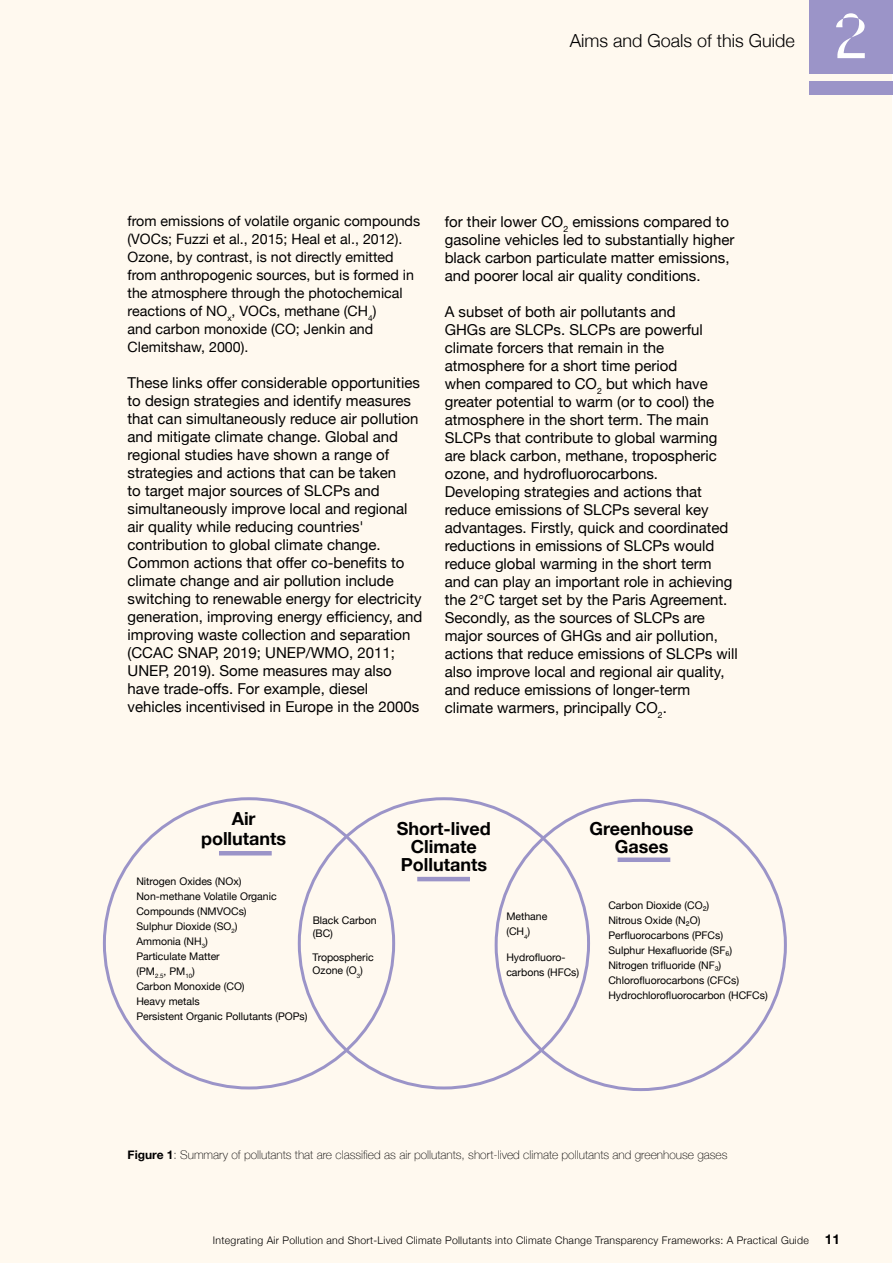
<style>
.page{position:relative;width:893px;height:1263px;background:#fff}
.page>*{position:absolute;margin:0;border:0;box-sizing:border-box;transform-origin:0 0}
.t1{font:63px "Parabole";color:#fff}
.t2{font:700 18px/18px "Helvetica Neue";color:#000;text-align:center}
.t3{font:300 18px "Helvetica Neue";color:#000}
.t4{font:15px/18px "Helvetica Neue";color:#000}
.t5{font:14.25px/18px "Helvetica Neue";color:#000}
.t6{font:700 13.5px "Helvetica Neue";color:#000}
.t7{font:100 12px "Helvetica Neue";color:#000}
.t8{font:10.5px/15px "Helvetica Neue";color:#000}
.t9{font:300 10.5px "Helvetica Neue";letter-spacing:.025em;color:#000}
.s1{font-size:14.25px}
.s2{font-weight:700}
</style>
<div class="page">
<hr style="left:0;top:0;width:1px;height:1263px;background:#fff9ef">
<div style="left:0;top:0;width:892px;height:1262px;background:#fff9ef"></div>
<div style="left:809px;top:0;width:84px;height:74px;background:#9b94c8"></div>
<div style="left:809px;top:81px;width:84px;height:13px;background:#9b94c8"></div>
<hr style="left:219px;top:851px;width:53px;height:4px;background:#9b94c8">
<hr style="left:417px;top:877px;width:53px;height:4px;background:#9b94c8">
<div style="left:618px;top:857px;width:52px;height:5px;background:#9b94c8"></div>
<p class="t3" style="left:570px;top:26px;width:227px">Aims and Goals of this Guide</p>
<h1 class="t1" style="left:834px;top:1px;width:34px">2</h1>
<p class="t5" style="left:128px;top:213px;width:294px">from emissions of volatile organic compounds (VOCs; Fuzzi et al., 2015; Heal et al., 2012).<br>Ozone, by contrast, is not directly emitted from anthropogenic sources, but is formed in the atmosphere through the photochemical reactions of NO<sub>x</sub>, VOCs, methane (CH<sub>4</sub>)<br>and carbon monoxide (CO; Jenkin and Clemitshaw, 2000).</p>
<p class="t4" style="left:128px;top:375px;width:296px">These links offer considerable opportunities to design strategies and identify measures that can simultaneously reduce air pollution and mitigate climate change. Global and regional studies have shown a range of strategies and actions that can be taken<br>to target major sources of SLCPs and simultaneously improve local and regional air quality while reducing countries' contribution to global climate change.<br>Common actions that offer co-benefits to climate change and air pollution include switching to renewable energy for electricity generation, improving energy efficiency, and improving waste collection and separation (CCAC SNAP, 2019; UNEP/WMO, 2011; UNEP, 2019). Some measures may also have trade-offs. For example, diesel vehicles incentivised in Europe in the 2000s</p>
<p class="t4" style="left:445px;top:213px;width:291px">for their lower CO<sub>2</sub> emissions compared to gasoline vehicles led to substantially higher black carbon particulate matter emissions, and poorer local air quality conditions.</p>
<p class="t4" style="left:445px;top:303px;width:295px">A subset of both air pollutants and<br>GHGs are SLCPs. SLCPs are powerful climate forcers that remain in the atmosphere for a short time period<br>when compared to CO<sub>2</sub> but which have greater potential to warm (or to cool) the atmosphere in the short term. The main SLCPs that contribute to global warming are black carbon, methane, tropospheric ozone, and hydrofluorocarbons.<br>Developing strategies and actions that reduce emissions of SLCPs several key advantages. Firstly, quick and coordinated reductions in emissions of SLCPs would reduce global warming in the short term and can play an important role in achieving the 2<span class="s1">°</span>C target set by the Paris Agreement.<br>Secondly, as the sources of SLCPs are major sources of GHGs and air pollution, actions that reduce emissions of SLCPs will also improve local and regional air quality, and reduce emissions of longer-term climate warmers, principally CO<sub>2</sub>.</p>
<p class="t2" style="left:201px;top:809px;width:87px;line-height:19.6px">Air pollutants</p>
<p class="t2" style="left:397px;top:820px;width:95px">Short-lived<br>Climate<br>Pollutants</p>
<p class="t2" style="left:590px;top:820px;width:106px">Greenhouse<br>Gases</p>
<p class="t8" style="left:136px;top:874px;width:173px">Nitrogen Oxides (NOx)<br>Non-methane Volatile Organic<br>Compounds (NMVOCs)<br>Sulphur Dioxide (SO<sub>2</sub>)<br>Ammonia (NH<sub>3</sub>)<br>Particulate Matter<br>(PM<sub>2.5</sub>, PM<sub>10</sub>)<br>Carbon Monoxide (CO)<br>Heavy metals<br>Persistent Organic Pollutants (POPs)</p>
<p class="t8" style="left:608px;top:898px;width:161px">Carbon Dioxide (CO₂)<br>Nitrous Oxide (N₂O)<br>Perfluorocarbons (PFCs)<br>Sulphur Hexafluoride (SF₆)<br>Nitrogen trifluoride (NF₃)<br>Chlorofluorocarbons (CFCs)<br>Hydrochlorofluorocarbon (HCFCs)</p>
<p class="t8" style="left:506px;top:910px;width:43px">Methane (CH<sub>4</sub>)</p>
<p class="t8" style="left:506px;top:950px;width:74px">Hydrofluoro&shy;carbons (HFCs)</p>
<p class="t8" style="left:313px;top:914px;width:65px;line-height:13.5px">Black Carbon (BC)</p>
<p class="t8" style="left:313px;top:951px;width:63px;line-height:13.5px">Tropospheric<br>Ozone (O<sub>3</sub>)</p>
<p class="t7" style="left:128px;top:1146px;width:601px"><span class="s2">Figure 1</span>: Summary of pollutants that are classified as air pollutants, short-lived climate pollutants and greenhouse gases</p>
<p class="t9" style="left:213px;top:1232px;width:597px">Integrating Air Pollution and Short-Lived Climate Pollutants into Climate Change Transparency Frameworks: A Practical Guide</p>
<p class="t6" style="left:825px;top:1229px;width:17px">11</p>
</div>
